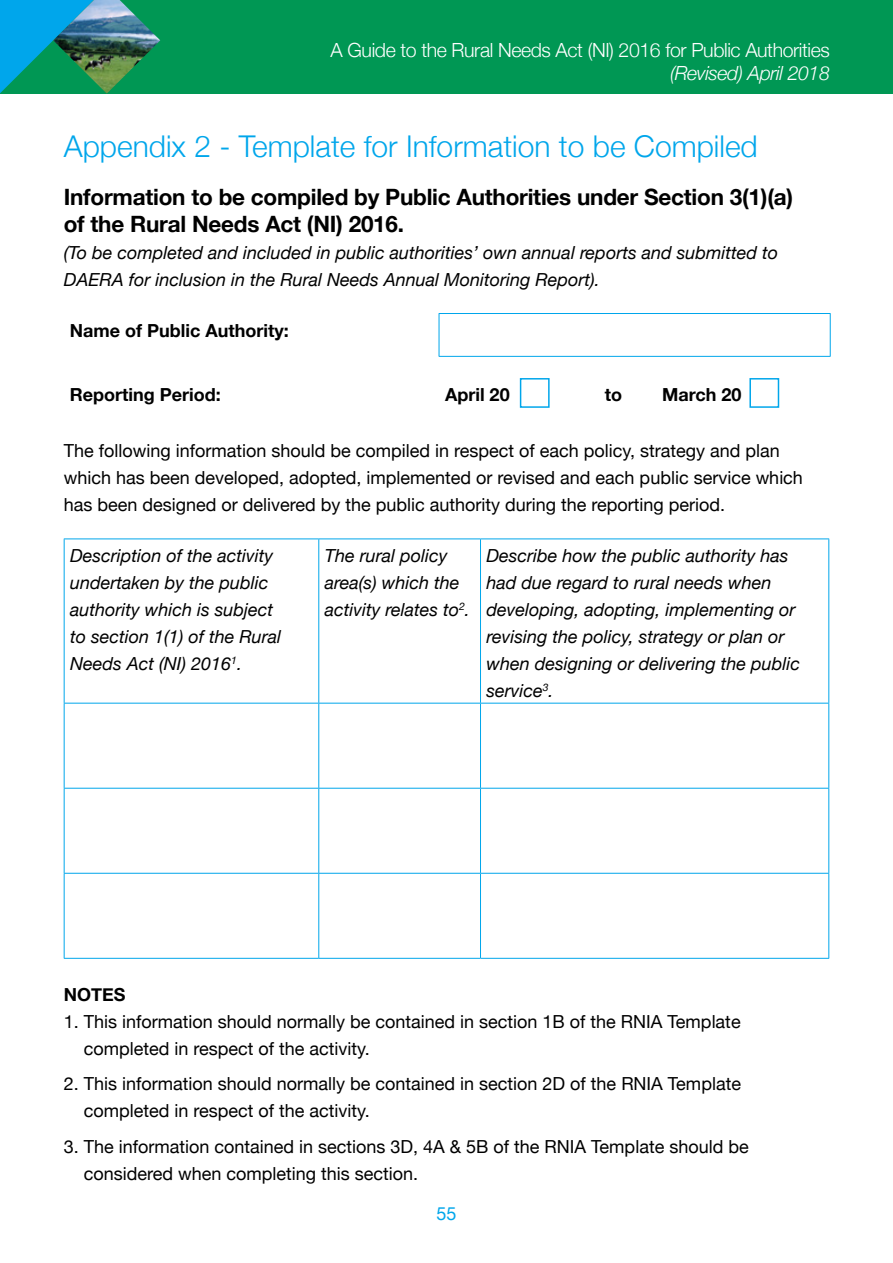
<style>
.page{position:relative;width:893px;height:1263px;background:#fff}
.page>*{position:absolute;margin:0;border:0;box-sizing:border-box;transform-origin:0 0}
.t1{font:300 30px "Helvetica Neue";color:#00a6eb}
.Sub_Header{font:700 22.5px/27px "Helvetica Neue";letter-spacing:-.01em;color:#000}
.t2{font:300 19.5px "Helvetica Neue";letter-spacing:-.02em;color:#fff}
.t3{font:italic 300 19.5px "Helvetica Neue";letter-spacing:-.02em;color:#fff}
.Body_text{font:18px/27px "Helvetica Neue";color:#000}
.Body_text-2{font:italic 18px/27px "Helvetica Neue";color:#000}
.Sub_Header-2{font:italic 18px/27px "Helvetica Neue";color:#000}
.Body_text-3{font:700 18px "Helvetica Neue";color:#000}
.t4{font:18px "Helvetica Neue";color:#00a6eb}
</style>
<div class="page">
<div style="left:0;top:0;width:893px;height:94px;background:#009754"></div>
<svg style="left:0;top:0;width:53px;height:93px"></svg>
<hr style="left:439px;top:313px;width:392px;height:1px;background:#00a6eb">
<hr style="left:439px;top:314px;width:1px;height:42px;background:#00a6eb">
<hr style="left:830px;top:314px;width:1px;height:42px;background:#00a6eb">
<hr style="left:439px;top:356px;width:392px;height:1px;background:#00a6eb">
<hr style="left:64px;top:538px;width:255px;height:1px;background:#00a6eb">
<hr style="left:64px;top:539px;width:1px;height:164px;background:#00a6eb">
<hr style="left:319px;top:538px;width:161px;height:1px;background:#00a6eb">
<hr style="left:318px;top:539px;width:1px;height:164px;background:#00a6eb">
<hr style="left:480px;top:538px;width:349px;height:1px;background:#00a6eb">
<hr style="left:480px;top:539px;width:1px;height:164px;background:#00a6eb">
<hr style="left:828px;top:539px;width:1px;height:164px;background:#00a6eb">
<hr style="left:64px;top:703px;width:255px;height:1px;background:#00a6eb">
<hr style="left:64px;top:703px;width:1px;height:85px;background:#00a6eb">
<hr style="left:319px;top:703px;width:161px;height:1px;background:#00a6eb">
<hr style="left:318px;top:703px;width:1px;height:85px;background:#00a6eb">
<hr style="left:480px;top:703px;width:349px;height:1px;background:#00a6eb">
<hr style="left:480px;top:703px;width:1px;height:85px;background:#00a6eb">
<hr style="left:828px;top:703px;width:1px;height:85px;background:#00a6eb">
<hr style="left:64px;top:788px;width:255px;height:1px;background:#00a6eb">
<hr style="left:64px;top:788px;width:1px;height:85px;background:#00a6eb">
<hr style="left:319px;top:788px;width:161px;height:1px;background:#00a6eb">
<hr style="left:318px;top:788px;width:1px;height:85px;background:#00a6eb">
<hr style="left:480px;top:788px;width:349px;height:1px;background:#00a6eb">
<hr style="left:480px;top:788px;width:1px;height:85px;background:#00a6eb">
<hr style="left:828px;top:788px;width:1px;height:85px;background:#00a6eb">
<hr style="left:64px;top:873px;width:255px;height:1px;background:#00a6eb">
<hr style="left:64px;top:874px;width:1px;height:84px;background:#00a6eb">
<hr style="left:319px;top:873px;width:161px;height:1px;background:#00a6eb">
<hr style="left:318px;top:874px;width:1px;height:84px;background:#00a6eb">
<hr style="left:480px;top:873px;width:349px;height:1px;background:#00a6eb">
<hr style="left:480px;top:874px;width:1px;height:84px;background:#00a6eb">
<hr style="left:828px;top:874px;width:1px;height:84px;background:#00a6eb">
<hr style="left:64px;top:958px;width:255px;height:1px;background:#00a6eb">
<hr style="left:319px;top:958px;width:161px;height:1px;background:#00a6eb">
<hr style="left:480px;top:958px;width:349px;height:1px;background:#00a6eb">
<img style="left:53px;top:0;width:107px;height:94px">
<div style="left:520px;top:378px;width:30px;height:30px;border:2px solid #00a6eb"></div>
<div style="left:749px;top:378px;width:30px;height:30px;border:2px solid #00a6eb"></div>
<p class="t2" style="left:331px;top:35px;width:501px">A Guide to the Rural Needs Act (NI) 2016 for Public Authorities</p>
<p class="t3" style="left:670px;top:58px;width:161px">(Revised) April 2018</p>
<p class="t1" style="left:64px;top:122px;width:696px">Appendix 2 - Template for Information to be Compiled</p>
<p class="Sub_Header" style="left:64px;top:184px;width:731px">Information to be compiled by Public Authorities under Section 3(1)(a) of the Rural Needs Act (NI) 2016.</p>
<p class="Sub_Header-2" style="left:64px;top:240px;width:716px">(To be completed and included in public authorities’ own annual reports and submitted to<br>DAERA for inclusion in the Rural Needs Annual Monitoring Report).</p>
<p class="Body_text-3" style="left:70px;top:316px;width:220px">Name of Public Authority:</p>
<p class="Body_text-3" style="left:70px;top:380px;width:152px">Reporting Period:</p>
<p class="Body_text-3" style="left:445px;top:380px;width:66px">April 20</p>
<p class="Body_text-3" style="left:605px;top:380px;width:19px">to</p>
<p class="Body_text-3" style="left:662px;top:380px;width:81px">March 20</p>
<p class="Body_text" style="left:64px;top:438px;width:741px">The following information should be compiled in respect of each policy, strategy and plan which has been developed, adopted, implemented or revised and each public service which has been designed or delivered by the public authority during the reporting period.</p>
<p class="Body_text-2" style="left:70px;top:543px;width:213px">Description of the activity undertaken by the public authority which is subject to section 1(1) of the Rural<br>Needs Act (NI) 2016<sup>1</sup>.</p>
<p class="Body_text-2" style="left:325px;top:543px;width:147px">The rural policy area(s) which the activity relates to<sup>2</sup>.</p>
<p class="Body_text-2" style="left:486px;top:543px;width:315px">Describe how the public authority has had due regard to rural needs when developing, adopting, implementing or revising the policy, strategy or plan or when designing or delivering the public service<sup>3</sup>.</p>
<p class="Body_text-3" style="left:64px;top:980px;width:63px">NOTES</p>
<p class="Body_text" style="left:84px;top:1009px;width:658px;text-indent:-20px">1. This information should normally be contained in section 1B of the RNIA Template completed in respect of the activity.</p>
<p class="Body_text" style="left:84px;top:1071px;width:659px;text-indent:-20px">2. This information should normally be contained in section 2D of the RNIA Template completed in respect of the activity.</p>
<p class="Body_text" style="left:84px;top:1134px;width:666px;text-indent:-20px">3. The information contained in sections 3D, 4A &amp; 5B of the RNIA Template should be considered when completing this section.</p>
<p class="t4" style="left:436px;top:1200px;width:22px">55</p>
</div>
